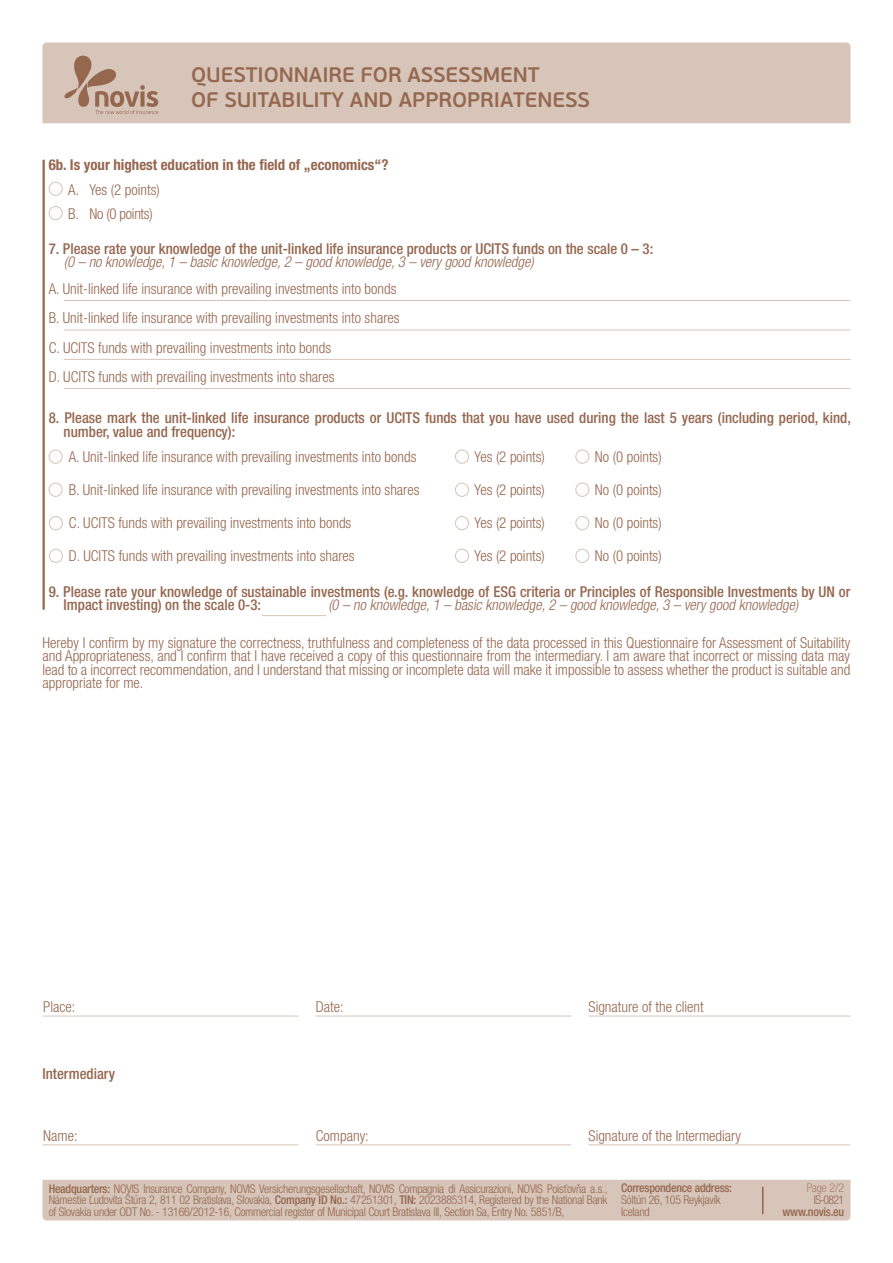
<style>
.page{position:relative;width:893px;height:1263px;background:#fff}
.page>*{position:absolute;margin:0;border:0;box-sizing:border-box;transform-origin:0 0}
.t1{font:600 21px/25.2px "PF Beau Sans Pro";color:#95674f}
.t2{font:300 condensed 15px/29.4px "Helvetica Neue LT Pro";color:#95674f}
.t3{font:500 condensed 15px/13.5px "Helvetica Neue LT Pro";color:#95674f}
.t4{font:italic 300 condensed 15px "Helvetica Neue LT Pro";color:#95674f}
.t5{font:italic 300 condensed 15px "Helvetica Neue LT Pro";color:#95674f}
.t6{font:700 condensed 15px "Helvetica Neue LT Pro";color:#95674f}
.t7{font:300 condensed 15px/24.5px "Helvetica Neue LT Pro";letter-spacing:-.02em;color:#95674f}
.t8{font:300 condensed 12px/12px "Helvetica Neue LT Pro";letter-spacing:-.02em;color:#95674f;text-align:justify}
.t9{font:500 condensed 12px "Helvetica Neue LT Pro";letter-spacing:-.02em;color:#95674f}
.t10{font:100 condensed 12px "Helvetica Neue LT Pro";color:#95674f}
.s1{font-weight:500}
.s2{font-family:"Helvetica Neue LT Com"}
</style>
<div class="page">
<div style="left:42px;top:43px;width:808px;height:80px;background:#d6c5b8"></div>
<svg style="left:64px;top:56px;width:94px;height:58px;background:#c3aa9a"></svg>
<div style="left:42px;top:1180px;width:808px;height:40px;background:#d6c5b8"></div>
<hr style="left:43px;top:161px;width:2px;height:448px;background:#95674f">
<hr style="left:64px;top:300px;width:786px;height:1px;background:#d6c5b8">
<hr style="left:64px;top:330px;width:786px;height:1px;background:#d6c5b8">
<hr style="left:64px;top:359px;width:786px;height:1px;background:#d6c5b8">
<hr style="left:64px;top:388px;width:786px;height:1px;background:#d6c5b8">
<hr style="left:262px;top:615px;width:64px;height:1px;background:#d6c5b8">
<div style="left:49px;top:450px;width:14px;height:14px;border:1px solid #d6c5b8;border-radius:50%"></div>
<div style="left:49px;top:483px;width:14px;height:14px;border:1px solid #d6c5b8;border-radius:50%"></div>
<div style="left:49px;top:516px;width:14px;height:14px;border:1px solid #d6c5b8;border-radius:50%"></div>
<div style="left:49px;top:549px;width:14px;height:14px;border:1px solid #d6c5b8;border-radius:50%"></div>
<hr style="left:43px;top:1016px;width:255px;height:1px;background:#d6c5b8">
<hr style="left:316px;top:1016px;width:255px;height:1px;background:#d6c5b8">
<hr style="left:588px;top:1016px;width:262px;height:1px;background:#d6c5b8">
<hr style="left:43px;top:1144px;width:255px;height:1px;background:#d6c5b8">
<hr style="left:316px;top:1144px;width:255px;height:1px;background:#d6c5b8">
<hr style="left:588px;top:1144px;width:262px;height:1px;background:#d6c5b8">
<div style="left:455px;top:450px;width:14px;height:14px;border:1px solid #d6c5b8;border-radius:50%"></div>
<div style="left:455px;top:483px;width:14px;height:14px;border:1px solid #d6c5b8;border-radius:50%"></div>
<div style="left:455px;top:516px;width:14px;height:14px;border:1px solid #d6c5b8;border-radius:50%"></div>
<div style="left:455px;top:549px;width:14px;height:14px;border:1px solid #d6c5b8;border-radius:50%"></div>
<div style="left:575px;top:450px;width:14px;height:14px;border:1px solid #d6c5b8;border-radius:50%"></div>
<div style="left:575px;top:483px;width:14px;height:14px;border:1px solid #d6c5b8;border-radius:50%"></div>
<div style="left:575px;top:516px;width:14px;height:14px;border:1px solid #d6c5b8;border-radius:50%"></div>
<div style="left:575px;top:549px;width:14px;height:14px;border:1px solid #d6c5b8;border-radius:50%"></div>
<div style="left:49px;top:182px;width:14px;height:14px;border:1px solid #d6c5b8;border-radius:50%"></div>
<div style="left:49px;top:206px;width:14px;height:14px;border:1px solid #d6c5b8;border-radius:50%"></div>
<h1 class="t1" style="left:191px;top:62px;width:400px">QUESTIONNAIRE FOR ASSESSMENT<br>OF SUITABILITY AND APPROPRIATENESS</h1>
<p class="t6" style="left:49px;top:156px;width:341px">6b. Is your highest education in the field of „economics“?</p>
<p class="t7" style="left:68px;top:177px;width:93px">A. Yes (2 points)<br>B. No (0 points)</p>
<p class="t3" style="left:49px;top:242px;width:606px">7. Please rate your knowledge of the unit-linked life insurance products or UCITS funds on the scale 0 – 3:</p>
<p class="t4" style="left:64px;top:253px;width:471px">(0 – no knowledge, 1 – basic knowledge, 2 – good knowledge, 3 – very good knowledge)</p>
<p class="t2" style="left:49px;top:274px;width:352px">A. Unit-linked life insurance with prevailing investments into bonds B. Unit-linked life insurance with prevailing investments into shares C. UCITS funds with prevailing investments into bonds<br>D. UCITS funds with prevailing investments into shares</p>
<p class="t3" style="left:64px;top:411px;width:789px;text-indent:-15px">8. Please mark the unit-linked life insurance products or UCITS funds that you have used during the last 5 years (including period, kind, number, value and frequency):</p>
<p class="t2" style="left:69px;top:442px;width:349px">A. Unit-linked life insurance with prevailing investments into bonds</p>
<p class="t2" style="left:69px;top:475px;width:352px">B. Unit-linked life insurance with prevailing investments into shares</p>
<p class="t2" style="left:69px;top:507px;width:287px;line-height:32.7px">C. UCITS funds with prevailing investments into bonds<br>D. UCITS funds with prevailing investments into shares</p>
<p class="t2" style="left:475px;top:442px;width:72px">Yes (2 points)</p>
<p class="t2" style="left:475px;top:475px;width:72px">Yes (2 points)</p>
<p class="t2" style="left:475px;top:507px;width:72px;line-height:32.7px">Yes (2 points)<br>Yes (2 points)</p>
<p class="t2" style="left:595px;top:442px;width:68px">No (0 points)</p>
<p class="t2" style="left:595px;top:475px;width:68px">No (0 points)</p>
<p class="t2" style="left:595px;top:507px;width:68px;line-height:32.7px">No (0 points)<br>No (0 points)</p>
<p class="t3" style="left:64px;top:585px;width:788px;text-indent:-15px">9. Please rate your knowledge of sustainable investments (e.g. knowledge of ESG criteria or Principles of Responsible Investments by UN or<br>Impact investing) on the scale 0-3:</p>
<p class="t5" style="left:328px;top:597px;width:471px">(0 – no knowledge,1 – basic knowledge,2 – good knowledge,3 – verygood knowledge)</p>
<p class="t2" style="left:42px;top:636px;width:809px;line-height:13.5px;text-align:justify">Hereby I confirm by my signature the correctness, truthfulness and completeness of the data processed in this Questionnaire for Assessment of Suitability and Appropriateness, and I confirm that I have received a copy of this questionnaire from the intermediary. I am aware that incorrect or missing data may lead to a incorrect recommendation, and I understand that missing or incomplete data will make it impossible to assess whether the product is suitable and appropriate for me.</p>
<p class="t2" style="left:43px;top:992px;width:34px">Place:</p>
<p class="t2" style="left:316px;top:992px;width:29px">Date:</p>
<p class="t2" style="left:588px;top:992px;width:117px">Signature of the client</p>
<p class="t3" style="left:42px;top:1067px;width:74px">Intermediary</p>
<p class="t2" style="left:43px;top:1121px;width:36px">Name:</p>
<p class="t2" style="left:316px;top:1121px;width:54px">Company:</p>
<p class="t2" style="left:588px;top:1121px;width:154px">Signature of the Intermediary</p>
<p class="t8" style="left:49px;top:1182px;width:560px"><span class="s1">Headquarters:</span> NOVIS Insurance Company, NOVIS Versicherungsgesellschaft, NOVIS Compagnia di Assicurazioni, NOVIS Poisťovňa a.s., Námestie Ľudovíta Štúra 2, 811 02 Bratislava, Slovakia, <span class="s1">Company ID No.:</span> 47251301, <span class="s1">TIN:</span> 2023885314, Registered by the National Bank of Slovakia under ODT No. - 13166/2012-16, <span class="s2">Commercial register of Municipal Court Bratislava III</span>, Section Sa, Entry No. 5851/B,</p>
<p class="t9" style="left:621px;top:1181px;width:112px">Correspondence address:</p>
<p class="t8" style="left:621px;top:1194px;width:101px">Sóltún 26, 105 Reykjavík<br>Iceland</p>
<p class="t10" style="left:807px;top:1181px;width:39px">Page 2/2</p>
<p class="t8" style="left:814px;top:1194px;width:32px">IS-0821</p>
<p class="t9" style="left:782px;top:1205px;width:63px">www.novis.eu</p>
</div>
